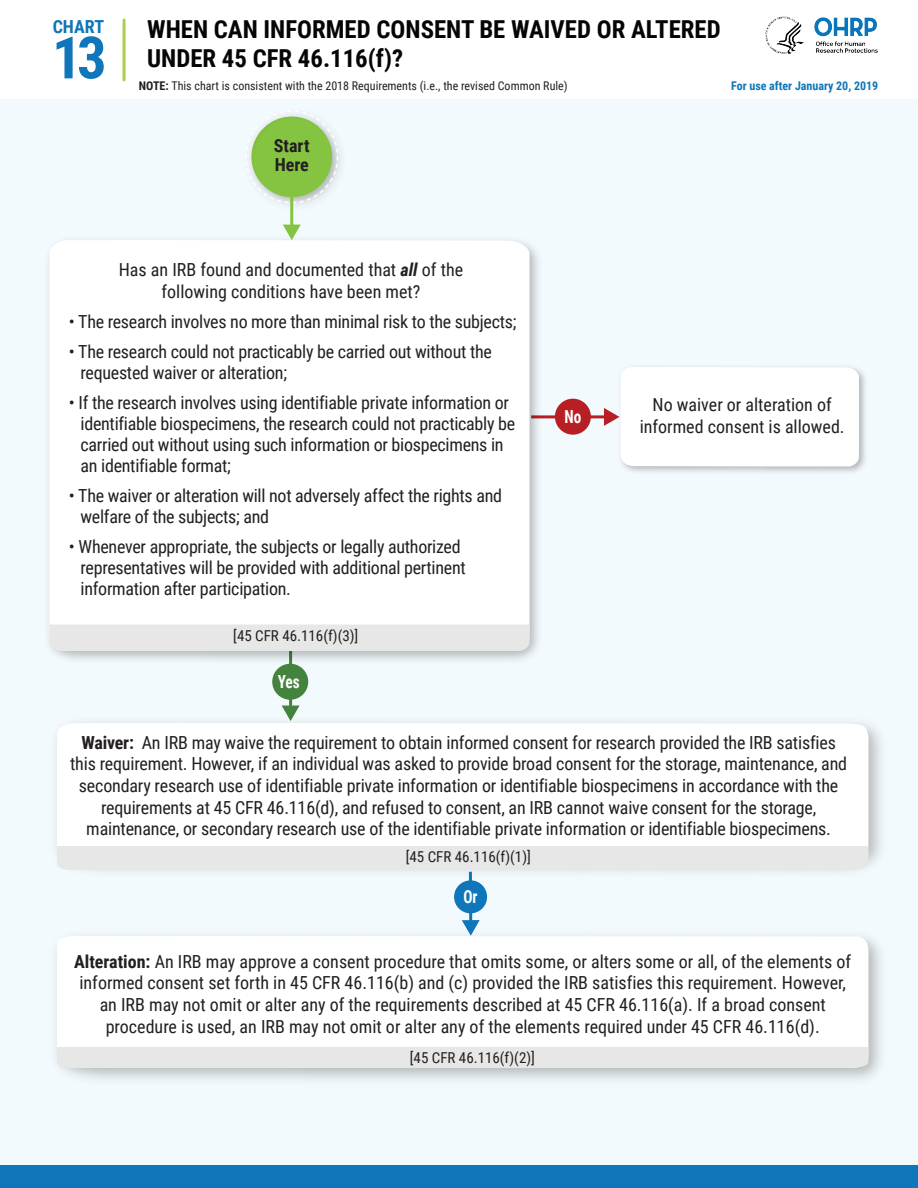
<style>
.page{position:relative;width:918px;height:1188px;background:#fff}
.page>*{position:absolute;margin:0;border:0;box-sizing:border-box;transform-origin:0 0}
.t1{font:700 58.5px "Roboto Condensed";color:#0f76ba}
.t2{font:700 24.75px/28.2px "Roboto Condensed";color:#050504}
.t3{font:18px/21.8px "Roboto Condensed";letter-spacing:-.01em;color:#231f20;text-align:center}
.t4{font:700 18px/18.8px "Roboto Condensed";color:#231f20}
.t5{font:700 18px "Roboto Condensed";color:#fff;scale:.85 1}
.t6{font:700 18px "Roboto Condensed";color:#0f76ba}
.t7{font:15px "Roboto Condensed";color:#231f20}
.t8{font:12px "Roboto Condensed";color:#231f20}
.t9{font:700 12px "Roboto Condensed";color:#0f76ba}
.s1{font-weight:700}
.s2{font-weight:700;font-style:italic}
</style>
<div class="page">
<div style="left:0;top:99px;width:918px;height:1086px;background:#f3fafd"></div>
<div style="left:0;top:1166px;width:918px;height:22px;background:#0f76ba"></div>
<hr style="left:123px;top:20px;width:3px;height:60px;background:#a9d049">
<hr style="left:289px;top:639px;width:3px;height:69px;background:#43833d">
<svg style="left:282px;top:706px;width:18px;height:5px"></svg>
<div style="left:274px;top:665px;width:33px;height:33px;background:#43833d;border-radius:50%"></div>
<div style="left:272px;top:664px;width:36px;height:36px;border:3px solid #43833d;border-radius:50%"></div>
<hr style="left:531px;top:415px;width:76px;height:3px;background:#b71f24">
<div style="left:556px;top:400px;width:33px;height:33px;background:#b71f24;border-radius:50%"></div>
<div style="left:555px;top:399px;width:36px;height:36px;border:3px solid #b71f24;border-radius:50%"></div>
<img style="left:248px;top:113px;width:92px;height:103px">
<div style="left:245px;top:110px;width:93px;height:93px;border:2px dashed #fff;border-radius:50%"></div>
<hr style="left:290px;top:187px;width:3px;height:40px;background:#84c440">
<svg style="left:283px;top:225px;width:18px;height:6px"></svg>
<img style="left:625px;top:366px;width:241px;height:106px">
<svg style="left:604px;top:367px;width:255px;height:100px"></svg>
<img style="left:56px;top:711px;width:825px;height:172px">
<div style="left:57px;top:723px;width:812px;height:136px;background:#fff"></div>
<div style="left:57px;top:846px;width:811px;height:24px;background:#e6e7e6"></div>
<div style="left:55px;top:934px;width:815px;height:134px;background:#fff"></div>
<div style="left:57px;top:1047px;width:811px;height:21px;background:#e6e7e6"></div>
<img style="left:48px;top:231px;width:499px;height:437px">
<div style="left:50px;top:240px;width:480px;height:385px;background:#fff"></div>
<div style="left:50px;top:625px;width:480px;height:26px;background:#e6e7e6"></div>
<hr style="left:469px;top:872px;width:3px;height:51px;background:#0f76ba">
<svg style="left:462px;top:920px;width:18px;height:16px"></svg>
<div style="left:454px;top:880px;width:33px;height:33px;background:#0f76ba;border-radius:50%"></div>
<img style="left:765px;top:16px;width:113px;height:38px">
<h2 class="t6" style="left:53px;top:14px;width:53px">CHART</h2>
<h2 class="t1" style="left:52px;top:17px;width:56px">13</h2>
<h2 class="t2" style="left:147px;top:15px;width:575px">WHEN CAN INFORMED CONSENT BE WAIVED OR ALTERED<br>UNDER 45 CFR 46.116(f)?</h2>
<p class="t8" style="left:139px;top:77px;width:430px"><span class="s1">NOTE:</span> This chart is consistent with the 2018 Requirements (i.e., the revised Common Rule)</p>
<p class="t9" style="left:731px;top:77px;width:149px">For use after January 20, 2019</p>
<p class="t4" style="left:274px;top:136px;width:37px">Start<br>Here</p>
<p class="t3" style="left:119px;top:258px;width:346px">Has an IRB found and documented that <span class="s2">all</span> of the following conditions have been met?</p>
<p class="t3" style="left:69px;top:310px;width:449px">• The research involves no more than minimal risk to the subjects;</p>
<p class="t3" style="left:81px;top:340px;width:413px;line-height:21px;text-align:left;text-indent:-12px">• The research could not practicably be carried out without the requested waiver or alteration;</p>
<p class="t3" style="left:81px;top:391px;width:436px;line-height:21px;text-align:left;text-indent:-12px">• If the research involves using identifiable private information or identifiable biospecimens, the research could not practicably be carried out without using such information or biospecimens in an identifiable format;</p>
<p class="t3" style="left:81px;top:484px;width:423px;line-height:21px;text-align:left;text-indent:-12px">• The waiver or alteration will not adversely affect the rights and welfare of the subjects; and</p>
<p class="t3" style="left:81px;top:535px;width:387px;line-height:21px;text-align:left;text-indent:-12px">• Whenever appropriate, the subjects or legally authorized representatives will be provided with additional pertinent information after participation.</p>
<p class="t7" style="left:233px;top:625px;width:127px">[45 CFR 46.116(f)(3)]</p>
<p class="t5" style="left:278px;top:669px;width:27px">Yes</p>
<p class="t5" style="left:564px;top:404px;width:21px">No</p>
<p class="t3" style="left:640px;top:393px;width:207px">No waiver or alteration of informed consent is allowed.</p>
<p class="t3" style="left:70px;top:731px;width:779px"><span class="s1">Waiver:</span> An IRB may waive the requirement to obtain informed consent for research provided the IRB satisfies this requirement. However, if an individual was asked to provide broad consent for the storage, maintenance, and secondary research use of identifiable private information or identifiable biospecimens in accordance with the requirements at 45 CFR 46.116(d), and refused to consent, an IRB cannot waive consent for the storage, maintenance, or secondary research use of the identifiable private information or identifiable biospecimens.</p>
<p class="t7" style="left:406px;top:846px;width:127px">[45 CFR 46.116(f)(1)]</p>
<p class="t5" style="left:463px;top:884px;width:18px">Or</p>
<p class="t3" style="left:74px;top:950px;width:779px"><span class="s1">Alteration:</span> An IRB may approve a consent procedure that omits some, or alters some or all, of the elements of informed consent set forth in 45 CFR 46.116(b) and (c) provided the IRB satisfies this requirement. However, an IRB may not omit or alter any of the requirements described at 45 CFR 46.116(a). If a broad consent procedure is used, an IRB may not omit or alter any of the elements required under 45 CFR 46.116(d).</p>
<p class="t7" style="left:410px;top:1047px;width:127px">[45 CFR 46.116(f)(2)]</p>
</div>
